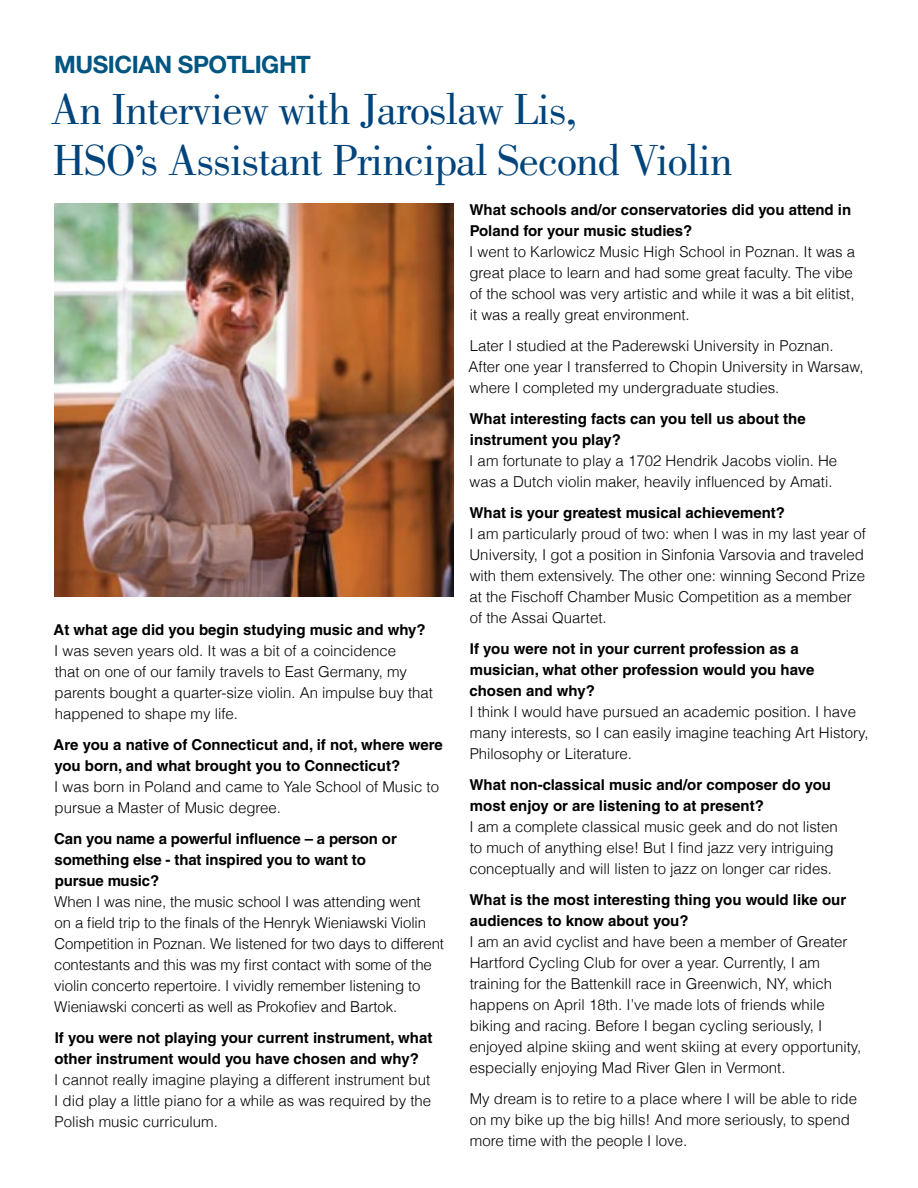
<style>
.page{position:relative;width:918px;height:1188px;background:#fff}
.page>*{position:absolute;margin:0;border:0;box-sizing:border-box;transform-origin:0 0}
.t1{font:45px/51px "Bodoni";letter-spacing:-.02em;color:#00447c}
.t2{font:700 24px "Helvetica Neue";letter-spacing:-.02em;color:#005581}
.t3{font:300 15px/21px "Helvetica";color:#000}
.t4{font:700 15px/21px "Helvetica";color:#000}
</style>
<div class="page">
<img style="left:54px;top:203px;width:399px;height:393px">
<h2 class="t2" style="left:54px;top:50px;width:258px">MUSICIAN SPOTLIGHT</h2>
<h1 class="t1" style="left:50px;top:84px;width:684px">An Interview with Jaroslaw Lis,<br>HSO’s Assistant Principal Second Violin</h1>
<p class="t4" style="left:54px;top:619px;width:374px">At what age did you begin studying music and why?</p>
<p class="t3" style="left:54px;top:640px;width:380px">I was seven years old. It was a bit of a coincidence<br>that on one of our family travels to East Germany, my parents bought a quarter-size violin. An impulse buy that happened to shape my life.</p>
<p class="t4" style="left:54px;top:734px;width:391px">Are you a native of Connecticut and, if not, where were you born, and what brought you to Connecticut?</p>
<p class="t3" style="left:54px;top:776px;width:386px">I was born in Poland and came to Yale School of Music to pursue a Master of Music degree.</p>
<p class="t4" style="left:54px;top:828px;width:344px">Can you name a powerful influence – a person or something else - that inspired you to want to pursue music?</p>
<p class="t3" style="left:54px;top:891px;width:391px">When I was nine, the music school I was attending went<br>on a field trip to the finals of the Henryk Wieniawski Violin Competition in Poznan. We listened for two days to different contestants and this was my first contact with some of the violin concerto repertoire. I vividly remember listening to Wieniawski concerti as well as Prokofiev and Bartok.</p>
<p class="t4" style="left:54px;top:1027px;width:379px">If you were not playing your current instrument, what other instrument would you have chosen and why?</p>
<p class="t3" style="left:54px;top:1069px;width:379px;text-align:justify">I cannot really imagine playing a different instrument but I did play a little piano for a while as was required by the Polish music curriculum.</p>
<p class="t4" style="left:469px;top:199px;width:383px">What schools and/or conservatories did you attend in<br>Poland for your music studies?</p>
<p class="t3" style="left:469px;top:241px;width:387px">I went to Karlowicz Music High School in Poznan. It was a great place to learn and had some great faculty. The vibe of the school was very artistic and while it was a bit elitist, it was a really great environment.</p>
<p class="t3" style="left:469px;top:335px;width:397px">Later I studied at the Paderewski U niversity in Poznan.<br>After one year I transferred to Chopin U niversity in Warsaw, where I completed my undergraduate studies.</p>
<p class="t4" style="left:469px;top:408px;width:338px">What interesting facts can you tell us about the instrument you play?</p>
<p class="t3" style="left:469px;top:450px;width:369px">I am fortunate to play a 1702 Hendrik Jacobs violin. He was a Dutch violin maker, heavily influenced by Amati.</p>
<p class="t4" style="left:469px;top:502px;width:317px">What is your greatest musical achievement?</p>
<p class="t3" style="left:469px;top:523px;width:398px">I am particularly proud of two: when I was in my last year of U niversity, I got a position in Sinfonia Varsovia and traveled with them extensively. The other one: winning Second Prize at the Fischoff Chamber Music Competition as a member of the Assai Quartet.</p>
<p class="t4" style="left:470px;top:638px;width:346px">If you were not in your current profession as a musician, what other profession would you have chosen and why?</p>
<p class="t3" style="left:469px;top:701px;width:401px">I think I would have pursued an academic position. I have many interests, so I can easily imagine teaching Art History,<br>Philosophy or Literature.</p>
<p class="t4" style="left:469px;top:774px;width:363px">What non-classical music and/or composer do you most enjoy or are listening to at present?</p>
<p class="t3" style="left:469px;top:816px;width:370px">I am a complete classical music geek and do not listen to much of anything else! But I find jazz very intriguing conceptually and will listen to jazz on longer car rides.</p>
<p class="t4" style="left:469px;top:889px;width:378px">What is the most interesting thing you would like our audiences to know about you?</p>
<p class="t3" style="left:469px;top:931px;width:393px">I am an avid cyclist and have been a member of Greater Hartford Cycling Club for over a year. Currently, I am training for the Battenkill race in Greenwich, NY, which happens on April 18th. I’ve made lots of friends while biking and racing. Before I began cycling seriously, I enjoyed alpine skiing and went skiing at every opportunity, especially enjoying Mad River Glen in Vermont.</p>
<p class="t3" style="left:470px;top:1088px;width:389px">My dream is to retire to a place where I will be able to ride on my bike up the big hills! And more seriously, to spend more time with the people I love.</p>
</div>
